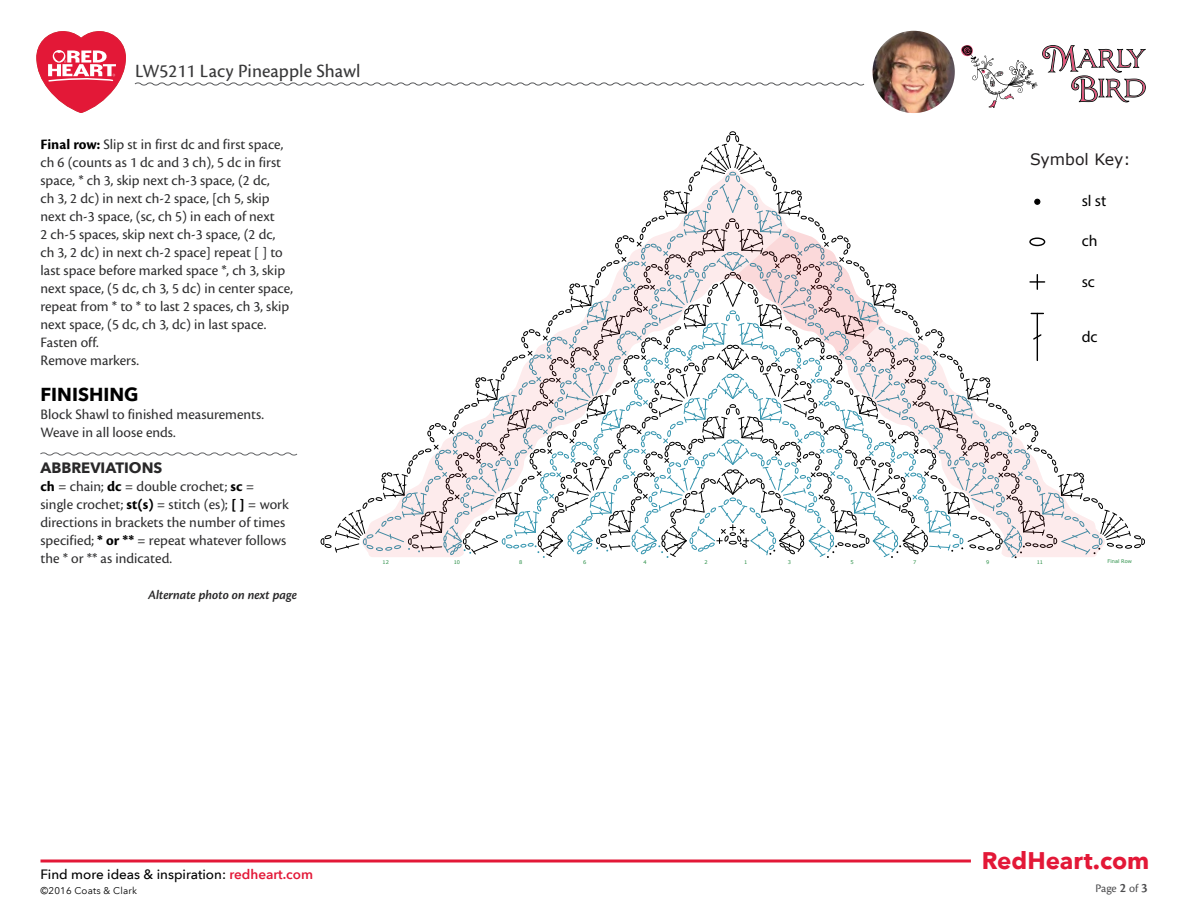
<style>
.page{position:relative;width:1188px;height:918px;background:#fff}
.page>*{position:absolute;margin:0;border:0;box-sizing:border-box;transform-origin:0 0}
.t1{font:700 24px "Avenir Next LT Pro";color:#e31837}
.t2{font:19.5px "Cronos Pro Capt";color:#383839}
.t3{font:700 18.75px "Avenir Next LT Pro";color:#000}
.t4{font:15.75px "Verdana";color:#231f20}
.t5{font:15.75px "Myriad Pro";color:#000}
.t6{font:15px/18px "Cronos Pro";color:#2e2e2f}
.t7{font:700 15px "Avenir Next LT Pro";color:#292829}
.t8{font:500 13.5px "Avenir Next LT Pro";color:#000}
.t9{font:13.5px "Cronos Pro Semibold Subh It";color:#292829}
.t10{font:12px "Cronos Pro";color:#4d4d4f}
.t11{font:9.75px "Avenir Next LT Pro";letter-spacing:.02em;color:#000}
.t12{font:5.1px "Verdana";color:#288e45}
.s1{font-weight:700;color:#000}
.s2{font-weight:600;color:#e31837}
.s3{font-family:"Cronos Pro Semibold Subh";font-size:13.5px}
</style>
<div class="page">
<hr style="left:40px;top:860px;width:931px;height:2px;background:#e31837">
<svg style="left:134px;top:82px;width:731px;height:4px"></svg>
<svg style="left:40px;top:452px;width:258px;height:4px"></svg>
<svg style="left:37px;top:31px;width:89px;height:82px"></svg>
<svg style="left:961px;top:45px;width:185px;height:63px"></svg>
<img style="left:873px;top:31px;width:82px;height:82px;border-radius:41px">
<svg style="left:321px;top:131px;width:824px;height:427px"></svg>
<h2 class="t2" style="left:135px;top:59px;width:227px">LW5211 Lacy Pineapple Shawl</h2>
<p class="t6" style="left:40px;top:135px;width:254px"><span class="s1">Final row:</span> Slip st in first dc and first space, ch 6 (counts as 1 dc and 3 ch), 5 dc in first space, * ch 3, skip next ch-3 space, (2 dc,<br>ch 3, 2 dc) in next ch-2 space, [ch 5, skip next ch-3 space, (sc, ch 5) in each of next<br>2 ch-5 spaces, skip next ch-3 space, (2 dc, ch 3, 2 dc) in next ch-2 space] repeat [ ] to last space before marked space *, ch 3, skip next space, (5 dc, ch 3, 5 dc) in center space, repeat from * to * to last 2 spaces, ch 3, skip next space, (5 dc, ch 3, dc) in last space.<br>Fasten off.<br>Remove markers.</p>
<p class="t3" style="left:40px;top:382px;width:100px">FINISHING</p>
<p class="t6" style="left:40px;top:405px;width:225px">Block Shawl to finished measurements.<br>Weave in all loose ends.</p>
<p class="t7" style="left:40px;top:458px;width:123px">ABBREVIATIONS</p>
<p class="t6" style="left:40px;top:477px;width:250px"><span class="s1">ch</span> = chain; <span class="s1">dc</span> = double crochet; <span class="s1">sc</span> = single crochet; <span class="s1">st(s)</span> = stitch (es); <span class="s1">[ ]</span> = work directions in brackets the number of times specified; <span class="s1">* or **</span> = repeat whatever follows the * or ** as indicated.</p>
<p class="t9" style="left:148px;top:587px;width:150px">Alternate photo on next page</p>
<p class="t4" style="left:1030px;top:149px;width:102px">Symbol Key:</p>
<p class="t5" style="left:1082px;top:191px;width:26px">sl st</p>
<p class="t5" style="left:1082px;top:231px;width:17px">ch</p>
<p class="t5" style="left:1082px;top:272px;width:15px">sc</p>
<p class="t5" style="left:1082px;top:327px;width:17px">dc</p>
<p class="t12" style="left:382px;top:558px;width:8px">12</p>
<p class="t12" style="left:454px;top:558px;width:8px">10</p>
<p class="t12" style="left:519px;top:558px;width:5px">8</p>
<p class="t12" style="left:583px;top:558px;width:5px">6</p>
<p class="t12" style="left:644px;top:558px;width:5px">4</p>
<p class="t12" style="left:704px;top:558px;width:5px">2</p>
<p class="t12" style="left:744px;top:558px;width:5px">1</p>
<p class="t12" style="left:788px;top:558px;width:5px">3</p>
<p class="t12" style="left:851px;top:558px;width:5px">5</p>
<p class="t12" style="left:913px;top:558px;width:5px">7</p>
<p class="t12" style="left:986px;top:558px;width:5px">9</p>
<p class="t12" style="left:1037px;top:558px;width:8px">11</p>
<p class="t12" style="left:1108px;top:558px;width:26px">Final Row</p>
<p class="t8" style="left:40px;top:866px;width:274px">Find more ideas &amp; inspiration: <span class="s2">redheart.com</span></p>
<p class="t11" style="left:40px;top:885px;width:98px">©2016 Coats &amp; Clark</p>
<h1 class="t1" style="left:982px;top:846px;width:169px">RedHeart.com</h1>
<p class="t10" style="left:1095px;top:881px;width:54px">Page <span class="s3">2</span> of <span class="s3">3</span></p>
</div>
